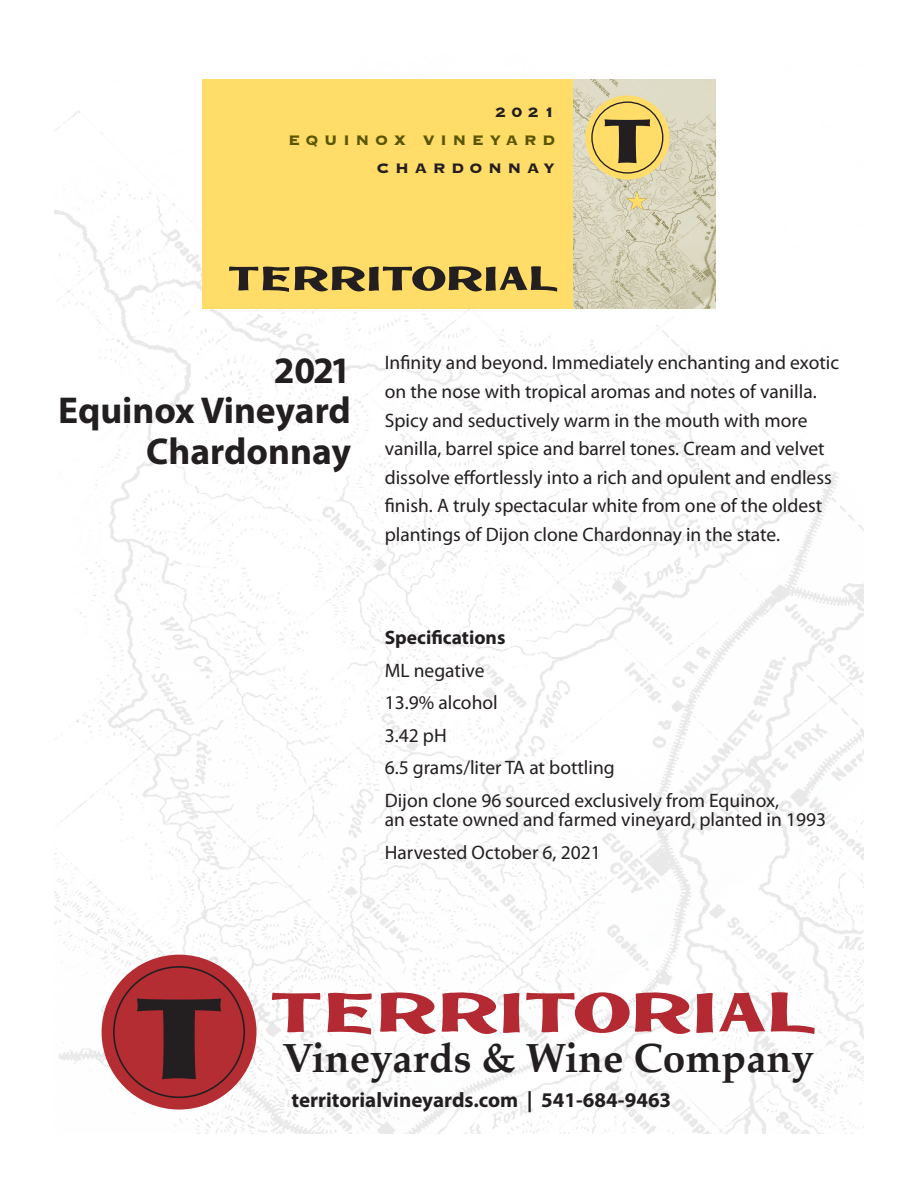
<style>
.page{position:relative;width:918px;height:1188px;background:#fff}
.page>*{position:absolute;margin:0;border:0;box-sizing:border-box;transform-origin:0 0}
.t1{font:700 40.65px "Palatino";color:#231f20}
.t2{font:700 37.5px/40.5px "Myriad Pro";color:#231f20;text-align:right}
.t3{font:700 21px "Myriad Pro";color:#231f20}
.t4{font:19.5px/28.5px "Myriad Pro";color:#231f20}
.t5{font:700 19.5px "Myriad Pro";color:#231f20}
.t6{font:18px "Copperplate Thirty Three BC";letter-spacing:.3em;color:#5a5500}
.t7{font:18px "Copperplate Thirty Three BC";letter-spacing:.3em;color:#231f20}
</style>
<div class="page">
<img style="left:54px;top:111px;width:810px;height:1023px">
<div style="left:102px;top:955px;width:154px;height:155px;background:#b32d32;border-radius:50%"></div>
<svg style="left:137px;top:999px;width:84px;height:80px"></svg>
<svg style="left:771px;top:992px;width:44px;height:42px"></svg>
<svg style="left:327px;top:992px;width:45px;height:43px"></svg>
<svg style="left:719px;top:993px;width:46px;height:39px"></svg>
<svg style="left:272px;top:993px;width:48px;height:40px"></svg>
<svg style="left:380px;top:989px;width:140px;height:50px"></svg>
<svg style="left:526px;top:989px;width:187px;height:50px"></svg>
<img style="left:573px;top:79px;width:143px;height:230px">
<svg style="left:626px;top:191px;width:22px;height:20px"></svg>
<div style="left:202px;top:79px;width:371px;height:230px;background:#ffdd68"></div>
<div style="left:585px;top:96px;width:84px;height:84px;background:#ffdd68;border-radius:50%"></div>
<svg style="left:604px;top:119px;width:46px;height:44px"></svg>
<div style="left:591px;top:102px;width:72px;height:72px;border:1px solid #231f20;border-radius:50%"></div>
<svg style="left:229px;top:266px;width:328px;height:26px"></svg>
<p class="t7" style="left:495px;top:103px;width:62px">2021</p>
<p class="t6" style="left:288px;top:131px;width:269px">EQUINOX VINEYARD</p>
<p class="t7" style="left:377px;top:159px;width:180px">CHARDONNAY</p>
<h2 class="t2" style="left:58px;top:349px;width:294px">2021<br>Equinox Vineyard<br>Chardonnay</h2>
<p class="t4" style="left:385px;top:348px;width:456px">Infinity and beyond. Immediately enchanting and exotic on the nose with tropical aromas and notes of vanilla.<br>Spicy and seductively warm in the mouth with more vanilla, barrel spice and barrel tones. Cream and velvet dissolve effortlessly into a rich and opulent and endless finish. A truly spectacular white from one of the oldest plantings of Dijon clone Chardonnay in the state.</p>
<p class="t5" style="left:385px;top:625px;width:122px">Specifications</p>
<p class="t4" style="left:385px;top:654px;width:396px;line-height:32.4px">ML negative<br>13.9% alcohol<br>3.42 pH<br>6.5 grams/liter TA at bottling<br>Dijon clone 96 sourced exclusively from Equinox,</p>
<p class="t4" style="left:385px;top:803px;width:443px;line-height:32.4px">an estate owned and farmed vineyard, planted in 1993<br>Harvested October 6, 2021</p>
<h1 class="t1" style="left:282px;top:1024px;width:534px">Vineyards &amp; Wine Company</h1>
<p class="t3" style="left:291px;top:1086px;width:381px">territorialvineyards.com | 541-684-9463</p>
</div>
